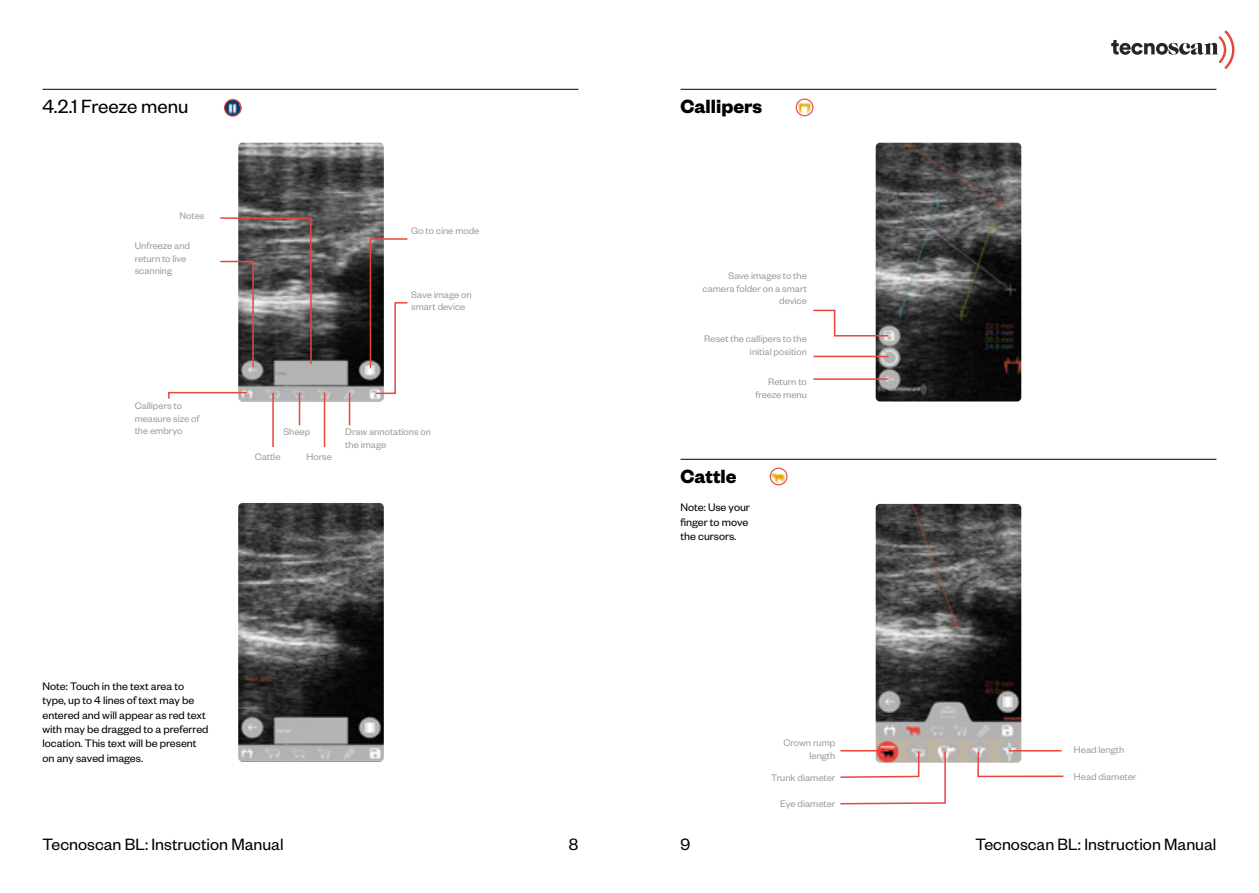
<style>
.page{position:relative;width:1259px;height:893px;background:#fff}
.page>*{position:absolute;margin:0;border:0;box-sizing:border-box;transform-origin:0 0}
.t1{font:21px "Founders Grotesk";letter-spacing:-.005em;color:#000}
.t2{font:700 21px "Founders Grotesk";color:#000}
.t3{font:18px "Founders Grotesk";color:#000}
.t4{font:12px/14.4px "Founders Grotesk";color:#000}
.t5{font:10.5px/12.6px "Founders Grotesk";color:#9d9d9c}
</style>
<div class="page">
<svg style="left:1111px;top:30px;width:123px;height:39px"></svg>
<img style="left:238px;top:143px;width:146px;height:258px">
<img style="left:224px;top:99px;width:17px;height:17px;border-radius:8px">
<div style="left:224px;top:99px;width:18px;height:18px;border:1px solid #e9453e;border-radius:50%"></div>
<img style="left:238px;top:503px;width:146px;height:259px">
<img style="left:875px;top:504px;width:146px;height:259px">
<img style="left:770px;top:468px;width:17px;height:17px;border-radius:8px">
<div style="left:770px;top:468px;width:17px;height:17px;border:1px solid #e9453e;border-radius:50%"></div>
<img style="left:796px;top:99px;width:17px;height:17px;border-radius:8px">
<div style="left:795px;top:99px;width:18px;height:17px;border:1px solid #e9453e;border-radius:50%"></div>
<img style="left:875px;top:143px;width:146px;height:258px">
<svg style="left:369px;top:237px;width:39px;height:158px"></svg>
<hr style="left:324px;top:393px;width:1px;height:54px;background:#e9453e">
<hr style="left:272px;top:393px;width:2px;height:54px;background:#e9453e">
<hr style="left:299px;top:393px;width:1px;height:32px;background:#e9453e">
<hr style="left:349px;top:393px;width:1px;height:32px;background:#e9453e">
<svg style="left:220px;top:217px;width:92px;height:151px"></svg>
<svg style="left:168px;top:391px;width:81px;height:9px"></svg>
<hr style="left:813px;top:378px;width:75px;height:2px;background:#e9453e">
<hr style="left:813px;top:356px;width:75px;height:1px;background:#e9453e">
<svg style="left:813px;top:309px;width:77px;height:28px"></svg>
<svg style="left:976px;top:750px;width:88px;height:28px"></svg>
<svg style="left:840px;top:750px;width:106px;height:55px"></svg>
<hr style="left:1009px;top:750px;width:52px;height:1px;background:#e9453e">
<hr style="left:680px;top:459px;width:536px;height:1px;background:#000">
<hr style="left:680px;top:89px;width:536px;height:1px;background:#000">
<hr style="left:43px;top:89px;width:535px;height:1px;background:#000">
<h1 class="t1" style="left:43px;top:93px;width:147px">4.2.1 Freeze menu</h1>
<p class="t5" style="left:179px;top:209px;width:26px">Notes</p>
<p class="t5" style="left:135px;top:239px;width:57px">Unfreeze and return to live scanning</p>
<p class="t5" style="left:135px;top:399px;width:66px">Callipers to measure size of the embryo</p>
<p class="t5" style="left:411px;top:224px;width:70px">Go to cine mode</p>
<p class="t5" style="left:411px;top:288px;width:62px">Save image on smart device</p>
<p class="t5" style="left:283px;top:425px;width:28px">Sheep</p>
<p class="t5" style="left:306px;top:450px;width:27px">Horse</p>
<p class="t5" style="left:255px;top:450px;width:27px">Cattle</p>
<p class="t5" style="left:345px;top:425px;width:87px">Draw annotations on the image</p>
<p class="t4" style="left:43px;top:678px;width:167px">Note: Touch in the text area to type, up to 4 lines of text may be entered and will appear as red text with may be dragged to a preferred location. This text will be present on any saved images.</p>
<h1 class="t2" style="left:680px;top:93px;width:83px">Callipers</h1>
<p class="t5" style="left:702px;top:269px;width:106px;text-align:right">Save images to the camera folder on a smart device</p>
<p class="t5" style="left:704px;top:332px;width:104px;text-align:right">Reset the callipers to the initial position</p>
<p class="t5" style="left:755px;top:375px;width:53px;text-align:right">Return to freeze menu</p>
<h1 class="t2" style="left:680px;top:463px;width:58px">Cattle</h1>
<p class="t4" style="left:680px;top:500px;width:71px">Note: Use your finger to move the cursors.</p>
<p class="t5" style="left:783px;top:736px;width:53px;text-align:right">Crown rump length</p>
<p class="t5" style="left:771px;top:771px;width:66px">Trunk diameter</p>
<p class="t5" style="left:780px;top:796px;width:57px">Eye diameter</p>
<p class="t5" style="left:1074px;top:743px;width:52px">Head length</p>
<p class="t5" style="left:1074px;top:770px;width:64px">Head diameter</p>
<h2 class="t3" style="left:43px;top:834px;width:243px">Tecnoscan BL: Instruction Manual</h2>
<h2 class="t3" style="left:569px;top:834px;width:11px">8</h2>
<h2 class="t3" style="left:680px;top:833px;width:11px">9</h2>
<h2 class="t3" style="left:975px;top:833px;width:243px">Tecnoscan BL: Instruction Manual</h2>
</div>
